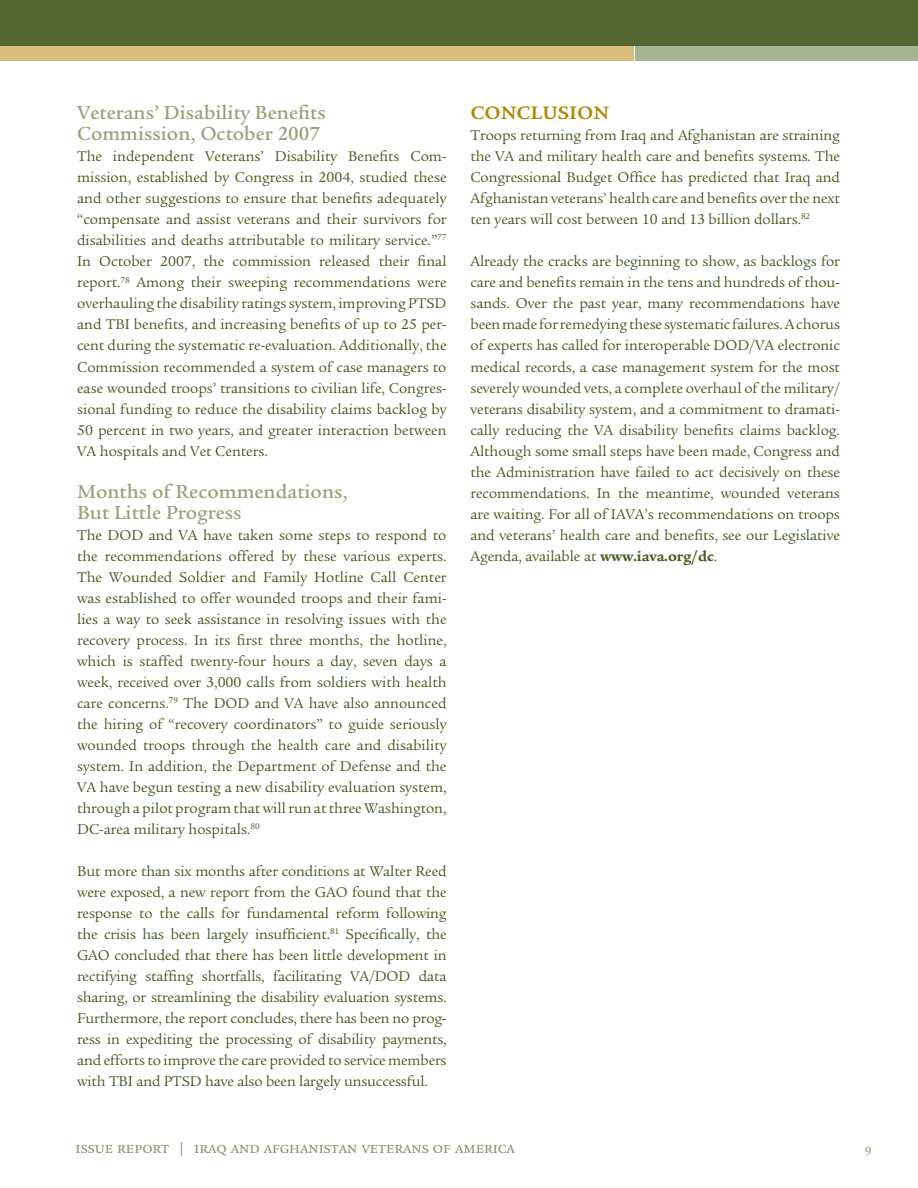
<style>
.page{position:relative;width:918px;height:1188px;background:#fff}
.page>*{position:absolute;margin:0;border:0;box-sizing:border-box;transform-origin:0 0}
.t1{font:500 25.5px "Legacy Serif SC";color:#b28705}
.t2{font:500 19.5px/21px "Legacy Serif";color:#95a37b}
.t3{font:16.5px "Legacy Serif SC";color:#849366}
.t4{font:14.7px/21px "Legacy Serif";letter-spacing:-.005em;color:#44591f;text-align:justify}
.t5{font:13.2px "Legacy Serif SC";color:#849366}
.s1{font-weight:700}
</style>
<div class="page">
<div style="left:0;top:0;width:633px;height:61px;background:#d9bb7b"></div>
<div style="left:636px;top:0;width:282px;height:61px;background:#a7b492"></div>
<div style="left:0;top:0;width:918px;height:45px;background:#536731"></div>
<h2 class="t2" style="left:77px;top:102px;width:250px">Veterans’ Disability Benefits<br>Commission, October 2007</h2>
<p class="t4" style="left:77px;top:146px;width:371px">The independent Veterans’ Disability Benefits Com&shy;mission, established by Congress in 2004, studied these and other suggestions to ensure that benefits adequately “compensate and assist veterans and their survivors for disabilities and deaths attributable to military service.”<sup>77<br></sup>In October 2007, the commission released their final report.<sup>78</sup> Among their sweeping recommendations were overhauling the disability ratings system, improving PTSD and TBI benefits, and increasing benefits of up to 25 per&shy;cent during the systematic re-evaluation. Additionally, the Commission recommended a system of case managers to ease wounded troops’ transitions to civilian life, Congres&shy;sional funding to reduce the disability claims backlog by 50 percent in two years, and greater interaction between VA hospitals and Vet Centers.</p>
<h2 class="t2" style="left:77px;top:481px;width:272px">Months of Recommendations,<br>But Little Progress</h2>
<p class="t4" style="left:77px;top:525px;width:371px">The DOD and VA have taken some steps to respond to the recommendations offered by these various experts.<br>The Wounded Soldier and Family Hotline Call Center was established to offer wounded troops and their fami&shy;lies a way to seek assistance in resolving issues with the recovery process. In its first three months, the hotline, which is staffed twenty-four hours a day, seven days a week, received over 3,000 calls from soldiers with health care concerns.<sup>79</sup> The DOD and VA have also announced the hiring of “recovery coordinators” to guide seriously wounded troops through the health care and disability system. In addition, the Department of Defense and the VA have begun testing a new disability evaluation system, through a pilot program that will run at three Washington, DC-area military hospitals.<sup>80</sup></p>
<p class="t4" style="left:77px;top:861px;width:371px">But more than six months after conditions at Walter Reed were exposed, a new report from the GAO found that the response to the calls for fundamental reform following the crisis has been largely insufficient.<sup>81</sup> Specifically, the GAO concluded that there has been little development in rectifying staffing shortfalls, facilitating VA/DOD data sharing, or streamlining the disability evaluation systems.<br>Furthermore, the report concludes, there has been no prog&shy;ress in expediting the processing of disability payments, and efforts to improve the care provided to service members with TBI and PTSD have also been largely unsuccessful.</p>
<h1 class="t1" style="left:470px;top:96px;width:140px">conclusion</h1>
<p class="t4" style="left:470px;top:125px;width:371px">Troops returning from Iraq and Afghanistan are straining the VA and military health care and benefits systems. The Congressional Budget Office has predicted that Iraq and Afghanistan veterans’ health care and benefits over the next ten years will cost between 10 and 13 billion dollars.<sup>82</sup></p>
<p class="t4" style="left:470px;top:251px;width:371px">Already the cracks are beginning to show, as backlogs for care and benefits remain in the tens and hundreds of thou&shy;sands. Over the past year, many recommendations have been made for remedying these systematic failures. A chorus of experts has called for interoperable DOD/VA electronic medical records, a case management system for the most severely wounded vets, a complete overhaul of the military/ veterans disability system, and a commitment to dramati&shy;cally reducing the VA disability benefits claims backlog.<br>Although some small steps have been made, Congress and the Administration have failed to act decisively on these recommendations. In the meantime, wounded veterans are waiting. For all of IAVA’s recommendations on troops and veterans’ health care and benefits, see our Legislative Agenda, available at <span class="s1">www.iava.org/dc</span>.</p>
<p class="t3" style="left:76px;top:1138px;width:441px">issue report | iraq and afghanistan veterans of america</p>
<p class="t5" style="left:865px;top:1141px;width:8px">9</p>
</div>
